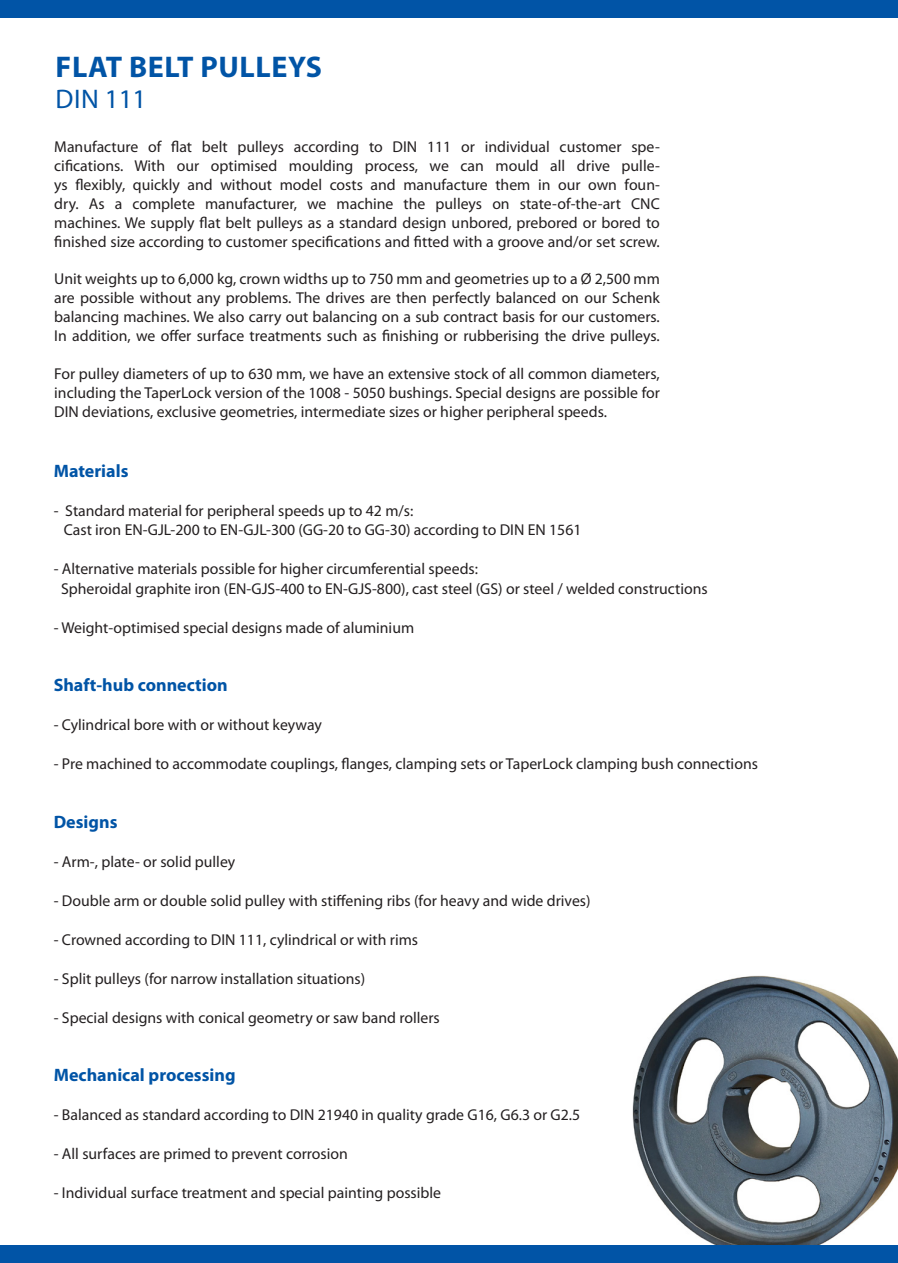
<style>
.page{position:relative;width:898px;height:1263px;background:#fff}
.page>*{position:absolute;margin:0;border:0;box-sizing:border-box;transform-origin:0 0}
.t1{font:700 30px "Myriad Pro";letter-spacing:.02em;color:#0154a6}
.t2{font:27px "Myriad Pro";letter-spacing:.01em;color:#0154a6}
.t3{font:700 18px "Myriad Pro";color:#0154a6}
.t4{font:15.75px/18.9px "Myriad Pro";color:#231f20;text-align:justify}
</style>
<div class="page">
<img style="left:527px;top:975px;width:370px;height:271px">
<div style="left:0;top:0;width:897px;height:17px;background:#0154a6"></div>
<div style="left:0;top:1246px;width:897px;height:17px;background:#0154a6"></div>
<p class="t1" style="left:56px;top:47px;width:268px">FLAT BELT PULLEYS</p>
<p class="t2" style="left:56px;top:82px;width:92px">DIN 111</p>
<p class="t4" style="left:54px;top:137px;width:607px">Manufacture of flat belt pulleys according to DIN 111 or individual customer spe&shy;cifications. With our optimised moulding process, we can mould all drive pulle&shy;ys flexibly, quickly and without model costs and manufacture them in our own foun&shy;dry. As a complete manufacturer, we machine the pulleys on state-of-the-art CNC machines. We supply flat belt pulleys as a standard design unbored, prebored or bored to finished size according to customer specifications and fitted with a groove and/or set screw.</p>
<p class="t4" style="left:54px;top:269px;width:607px">Unit weights up to 6,000 kg, crown widths up to 750 mm and geometries up to a Ø 2,500 mm are possible without any problems. The drives are then perfectly balanced on our Schenk balancing machines. We also carry out balancing on a sub contract basis for our customers.<br>In addition, we offer surface treatments such as finishing or rubberising the drive pulleys.</p>
<p class="t4" style="left:54px;top:364px;width:607px">For pulley diameters of up to 630 mm, we have an extensive stock of all common diameters, including the TaperLock version of the 1008 - 5050 bushings. Special designs are possible for DIN deviations, exclusive geometries, intermediate sizes or higher peripheral speeds.</p>
<p class="t3" style="left:54px;top:459px;width:76px">Materials</p>
<p class="t4" style="left:54px;top:501px;width:361px">- Standard material for peripheral speeds up to 42 m/s:</p>
<p class="t4" style="left:64px;top:520px;width:519px">Cast iron EN-GJL-200 to EN-GJL-300 (GG-20 to GG-30) according to DIN EN 1561</p>
<p class="t4" style="left:54px;top:559px;width:425px">- Alternative materials possible for higher circumferential speeds:</p>
<p class="t4" style="left:61px;top:579px;width:648px">Spheroidal graphite iron (EN-GJS-400 to EN-GJS-800), cast steel (GS) or steel / welded constructions</p>
<p class="t4" style="left:54px;top:618px;width:362px">- Weight-optimised special designs made of aluminium</p>
<p class="t3" style="left:54px;top:673px;width:175px">Shaft-hub connection</p>
<p class="t4" style="left:54px;top:715px;width:269px">- Cylindrical bore with or without keyway</p>
<p class="t4" style="left:54px;top:754px;width:705px">- Pre machined to accommodate couplings, flanges, clamping sets or TaperLock clamping bush connections</p>
<p class="t3" style="left:54px;top:810px;width:65px">Designs</p>
<p class="t4" style="left:54px;top:852px;width:183px">- Arm-, plate- or solid pulley</p>
<p class="t4" style="left:54px;top:891px;width:538px">- Double arm or double solid pulley with stiffening ribs (for heavy and wide drives)</p>
<p class="t4" style="left:54px;top:930px;width:366px">- Crowned according to DIN 111, cylindrical or with rims</p>
<p class="t4" style="left:54px;top:969px;width:313px">- Split pulleys (for narrow installation situations)</p>
<p class="t4" style="left:54px;top:1008px;width:387px">- Special designs with conical geometry or saw band rollers</p>
<p class="t3" style="left:54px;top:1063px;width:183px">Mechanical processing</p>
<p class="t4" style="left:54px;top:1105px;width:527px">- Balanced as standard according to DIN 21940 in quality grade G16, G6.3 or G2.5</p>
<p class="t4" style="left:54px;top:1144px;width:295px">- All surfaces are primed to prevent corrosion</p>
<p class="t4" style="left:54px;top:1183px;width:388px">- Individual surface treatment and special painting possible</p>
</div>
